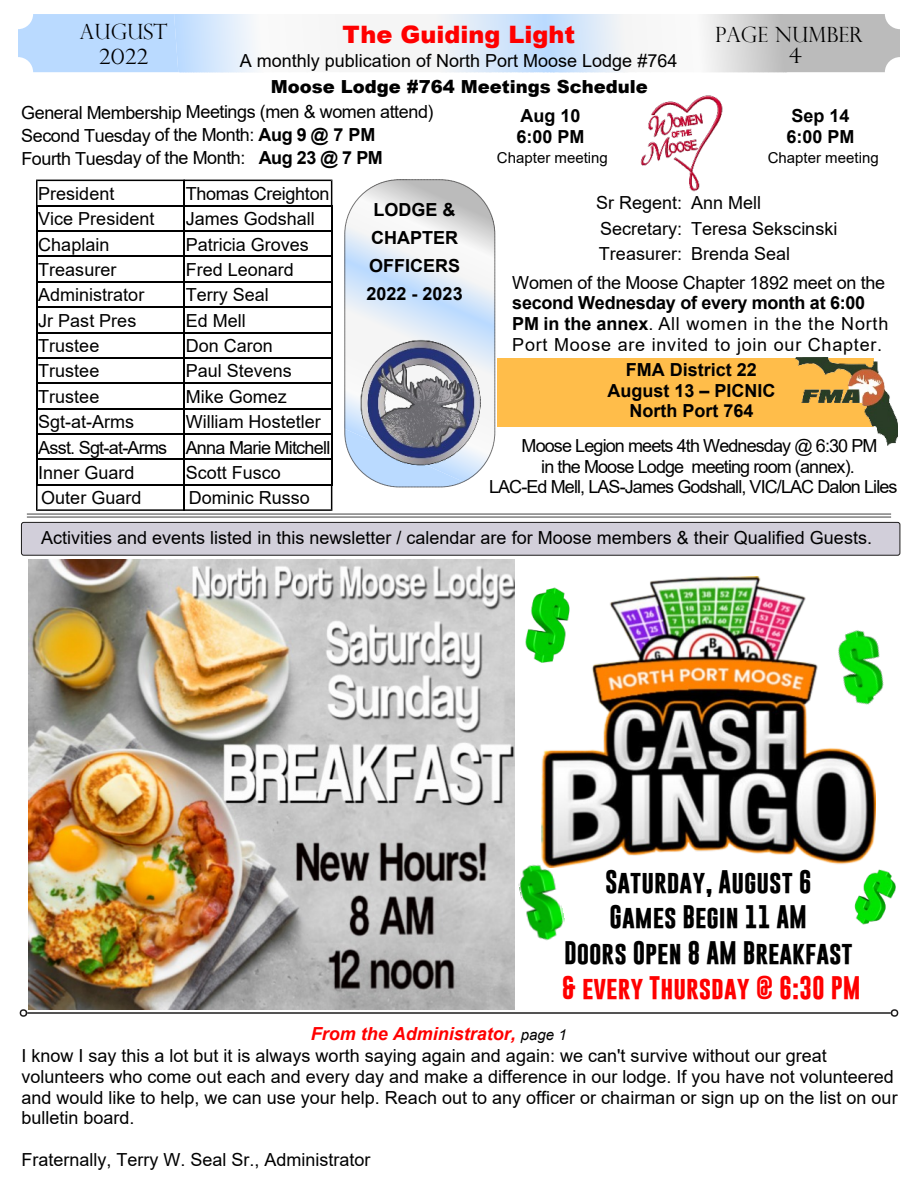
<style>
.page{position:relative;width:918px;height:1188px;background:#fff}
.page>*{position:absolute;margin:0;border:0;box-sizing:border-box;transform-origin:0 0}
.t1{font:900 24px "Arial";color:#f00}
.t2{font:700 23.55px/35.2px "Gobold";color:#000;text-align:center}
.t3{font:700 23.55px "Gobold";color:#f00}
.t4{font:300 21px/24.9px "Perpetua Titling";color:#000;text-align:center}
.t5{font:18px/20.7px "Arial";color:#000}
.t6{font:18px "Arial";letter-spacing:-.05em;color:#000}
.t7{font:18px/23.1px "Arial";letter-spacing:-.025em;color:#000}
.t8{font:18px/20.7px "Arial";letter-spacing:.04em;color:#000}
.t9{font:700 18px/20.7px "Arial";color:#000;text-align:center}
.t10{font:18px/25.3px "Arial";letter-spacing:-.04em;color:#000}
.t11{font:900 18px "Arial";color:#000}
.t12{font:italic 700 18px "Arial";color:#f00}
.t13{font:15px "Arial";color:#000}
.s1{font-weight:700}
.s2{font-weight:400;font-size:15px;color:#000}
</style>
<div class="page">
<svg style="left:18px;top:14px;width:882px;height:58px"></svg>
<svg style="left:345px;top:180px;width:150px;height:307px"></svg>
<div style="left:345px;top:180px;width:150px;height:307px;border:1px dashed #1d1c1c;border-radius:55px"></div>
<img style="left:355px;top:338px;width:130px;height:131px">
<img style="left:640px;top:95px;width:83px;height:97px">
<div style="left:498px;top:358px;width:376px;height:68px;background:#ffbd4a"></div>
<img style="left:795px;top:358px;width:102px;height:87px">
<svg style="left:36px;top:180px;width:296px;height:331px"></svg>
<hr style="left:27px;top:517px;width:864px;height:1px;background:#000">
<hr style="left:27px;top:514px;width:864px;height:1px;background:#000">
<img style="left:542px;top:577px;width:333px;height:289px">
<img style="left:525px;top:581px;width:46px;height:83px">
<img style="left:820px;top:620px;width:64px;height:99px">
<img style="left:854px;top:869px;width:42px;height:56px">
<img style="left:518px;top:856px;width:50px;height:85px">
<img style="left:28px;top:559px;width:487px;height:450px">
<div style="left:21px;top:522px;width:879px;height:33px;background:#d2cfda;border:1px solid #1d1c1c;border-radius:2px"></div>
<hr style="left:27px;top:1012px;width:864px;height:2px;background:#1d1c1c">
<svg style="left:20px;top:1009px;width:7px;height:8px"></svg>
<svg style="left:891px;top:1009px;width:7px;height:8px"></svg>
<p class="t4" style="left:80px;top:20px;width:89px">AUGUST<br>2022</p>
<h1 class="t1" style="left:342px;top:26px;width:234px">The Guiding Light</h1>
<p class="t5" style="left:240px;top:52px;width:439px">A monthly publication of North Port Moose Lodge #764</p>
<p class="t11" style="left:271px;top:80px;width:378px">Moose Lodge #764 Meetings Schedule</p>
<p class="t4" style="left:789px;top:25px;width:76px;line-height:20.9px;text-align:left;text-indent:-74px">PAGE NUMBER<br>4</p>
<p class="t7" style="left:21px;top:102px;width:414px">General Membership Meetings (men &amp; women attend)<br>Second Tuesday of the Month: <span class="s1">Aug 9 @ 7 PM<br></span>Fourth Tuesday of the Month: <span class="s1">Aug 23 @ 7 PM</span></p>
<p class="t5" style="left:38px;top:185px;width:78px">President</p>
<p class="t5" style="left:186px;top:185px;width:145px">Thomas Creighton</p>
<p class="t5" style="left:38px;top:210px;width:118px">Vice President</p>
<p class="t5" style="left:186px;top:210px;width:131px">James Godshall</p>
<p class="t5" style="left:38px;top:236px;width:73px">Chaplain</p>
<p class="t5" style="left:186px;top:236px;width:125px">Patricia Groves</p>
<p class="t5" style="left:38px;top:261px;width:80px">Treasurer</p>
<p class="t5" style="left:186px;top:261px;width:110px">Fred Leonard</p>
<p class="t5" style="left:38px;top:286px;width:108px">Administrator</p>
<p class="t5" style="left:186px;top:286px;width:85px">Terry Seal</p>
<p class="t5" style="left:38px;top:312px;width:100px">Jr Past Pres</p>
<p class="t5" style="left:186px;top:312px;width:62px">Ed Mell</p>
<p class="t5" style="left:38px;top:337px;width:63px">Trustee</p>
<p class="t5" style="left:186px;top:337px;width:89px">Don Caron</p>
<p class="t5" style="left:38px;top:362px;width:63px">Trustee</p>
<p class="t5" style="left:186px;top:362px;width:108px">Paul Stevens</p>
<p class="t5" style="left:38px;top:388px;width:63px">Trustee</p>
<p class="t5" style="left:186px;top:388px;width:103px">Mike Gomez</p>
<p class="t5" style="left:38px;top:413px;width:98px">Sgt-at-Arms</p>
<p class="t10" style="left:38px;top:411px;width:294px;text-indent:147px">William Hostetler<br>Asst. Sgt-at-Arms Anna Marie Mitchell<br>Inner Guard</p>
<p class="t5" style="left:186px;top:464px;width:97px">Scott Fusco</p>
<p class="t5" style="left:41px;top:489px;width:102px">Outer Guard</p>
<p class="t5" style="left:189px;top:489px;width:123px">Dominic Russo</p>
<p class="t9" style="left:366px;top:197px;width:98px;line-height:28px">LODGE &amp;<br>CHAPTER<br>OFFICERS<br>2022 - 2023</p>
<p class="t9" style="left:516px;top:107px;width:70px;text-align:left">Aug 10<br>6:00 PM</p>
<p class="t9" style="left:786px;top:107px;width:70px;text-align:left">Sep 14<br>6:00 PM</p>
<p class="t13" style="left:768px;top:152px;width:112px">Chapter meeting</p>
<p class="t13" style="left:497px;top:152px;width:112px">Chapter meeting</p>
<p class="t5" style="left:596px;top:192px;width:243px;line-height:25.3px">Sr Regent: Ann Mell<br>Secretary: Teresa Sekscinski<br>Treasurer: Brenda Seal</p>
<p class="t5" style="left:512px;top:274px;width:374px">Women of the Moose Chapter 1892 meet on the</p>
<p class="t8" style="left:512px;top:294px;width:378px"><span class="s1">second Wednesday of every month at 6:00<br>PM in the annex</span>. All women in the the North<br>Port Moose are invited to join our Chapter.</p>
<p class="t9" style="left:607px;top:361px;width:170px">FMA District 22<br>August 13 – PICNIC<br>North Port 764</p>
<p class="t6" style="left:522px;top:439px;width:357px">Moose Legion meets 4th Wednesday @ 6:30 PM</p>
<p class="t6" style="left:541px;top:460px;width:315px">in the Moose Lodge meeting room (annex).</p>
<p class="t6" style="left:489px;top:480px;width:410px">LAC-Ed Mell, LAS-James Godshall, VIC/LAC Dalon Liles</p>
<p class="t5" style="left:41px;top:529px;width:832px">Activities and events listed in this newsletter / calendar are for Moose members &amp; their Qualified Guests.</p>
<h2 class="t2" style="left:564px;top:867px;width:290px">Saturday, August 6<br>Games Begin 11 AM<br>Doors Open 8 AM Breakfast</h2>
<h2 class="t3" style="left:562px;top:977px;width:300px">&amp; every Thursday @ 6:30 PM</h2>
<p class="t12" style="left:311px;top:1027px;width:257px">From the Administrator, <span class="s2">page 1</span></p>
<p class="t5" style="left:21px;top:1047px;width:878px">I know I say this a lot but it is always worth saying again and again: we can't survive without our great volunteers who come out each and every day and make a difference in our lodge. If you have not volunteered and would like to help, we can use your help. Reach out to any officer or chairman or sign up on the list on our bulletin board.</p>
<p class="t5" style="left:21px;top:1151px;width:351px">Fraternally, Terry W. Seal Sr., Administrator</p>
</div>
